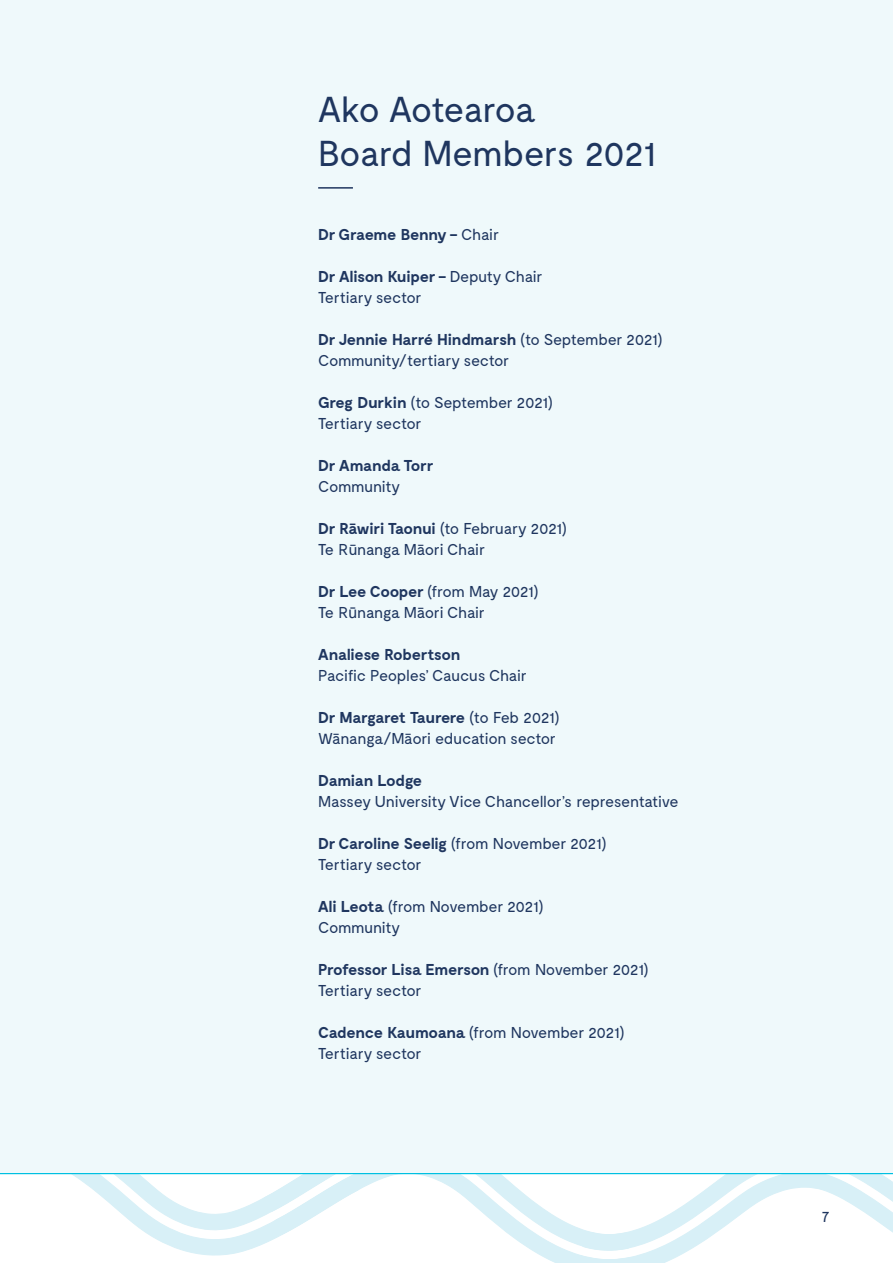
<style>
.page{position:relative;width:893px;height:1263px;background:#fff}
.page>*{position:absolute;margin:0;border:0;box-sizing:border-box;transform-origin:0 0}
.t1{font:36px/43.5px "Moderat";letter-spacing:-.03em;color:#1f365f}
.t2{font:15.75px/21px "Moderat";letter-spacing:-.025em;color:#1f365f}
.t3{font:700 15.75px "Moderat";letter-spacing:-.025em;color:#1f365f}
.s1{font-weight:400}
.s2{font-weight:700}
.s3{font-family:"Arial"}
</style>
<div class="page">
<svg style="left:0;top:1174px;width:893px;height:89px"></svg>
<hr style="left:0;top:1173px;width:893px;height:1px;background:#00c0e1">
<div style="left:0;top:0;width:893px;height:1173px;background:#eff9fb"></div>
<hr style="left:318px;top:187px;width:35px;height:2px;background:#1f365f">
<h1 class="t1" style="left:318px;top:89px;width:340px">Ako Aotearoa<br>Board Members 2021</h1>
<p class="t3" style="left:318px;top:225px;width:182px">Dr Graeme Benny – <span class="s1">Chair</span></p>
<p class="t2" style="left:318px;top:266px;width:226px"><span class="s2">Dr Alison Kuiper –</span> Deputy Chair<br>Tertiary sector</p>
<p class="t2" style="left:318px;top:329px;width:346px"><span class="s2">Dr Jennie Harré Hindmarsh</span> (to September 2021)<br>Community/tertiary sector</p>
<p class="t2" style="left:318px;top:392px;width:236px"><span class="s2">Greg Durkin</span> (to September 2021)<br>Tertiary sector</p>
<p class="t3" style="left:318px;top:456px;width:117px">Dr Amanda Torr</p>
<p class="t2" style="left:318px;top:476px;width:84px">Community</p>
<p class="t2" style="left:318px;top:518px;width:250px"><span class="s2">Dr Rāwiri Taonui</span> (to February 2021)<br>Te Rūnanga Māori Chair</p>
<p class="t2" style="left:318px;top:581px;width:222px"><span class="s2">Dr Lee Cooper</span> (from May 2021)<br>Te R<span class="s3">ū</span>nanga Māori Chair</p>
<p class="t3" style="left:318px;top:645px;width:144px">Analiese Robertson</p>
<p class="t2" style="left:318px;top:665px;width:210px">Pacific Peoples’ Caucus Chair</p>
<p class="t2" style="left:318px;top:707px;width:243px"><span class="s2">Dr Margaret Taurere</span> (to Feb 2021)<br>Wānanga/Māori education sector</p>
<p class="t3" style="left:318px;top:771px;width:106px">Damian Lodge</p>
<p class="t2" style="left:318px;top:791px;width:362px">Massey University Vice Chancellor’s representative</p>
<p class="t2" style="left:318px;top:833px;width:290px"><span class="s2">Dr Caroline Seelig</span> (from November 2021)<br>Tertiary sector</p>
<p class="t2" style="left:318px;top:896px;width:227px"><span class="s2">Ali Leota</span> (from November 2021)<br>Community</p>
<p class="t2" style="left:318px;top:959px;width:332px"><span class="s2">Professor Lisa Emerson</span> (from November 2021)<br>Tertiary sector</p>
<p class="t2" style="left:318px;top:1022px;width:308px"><span class="s2">Cadence Kaumoana</span> (from November 2021)<br>Tertiary sector</p>
<p class="t2" style="left:822px;top:1206px;width:9px">7</p>
</div>
